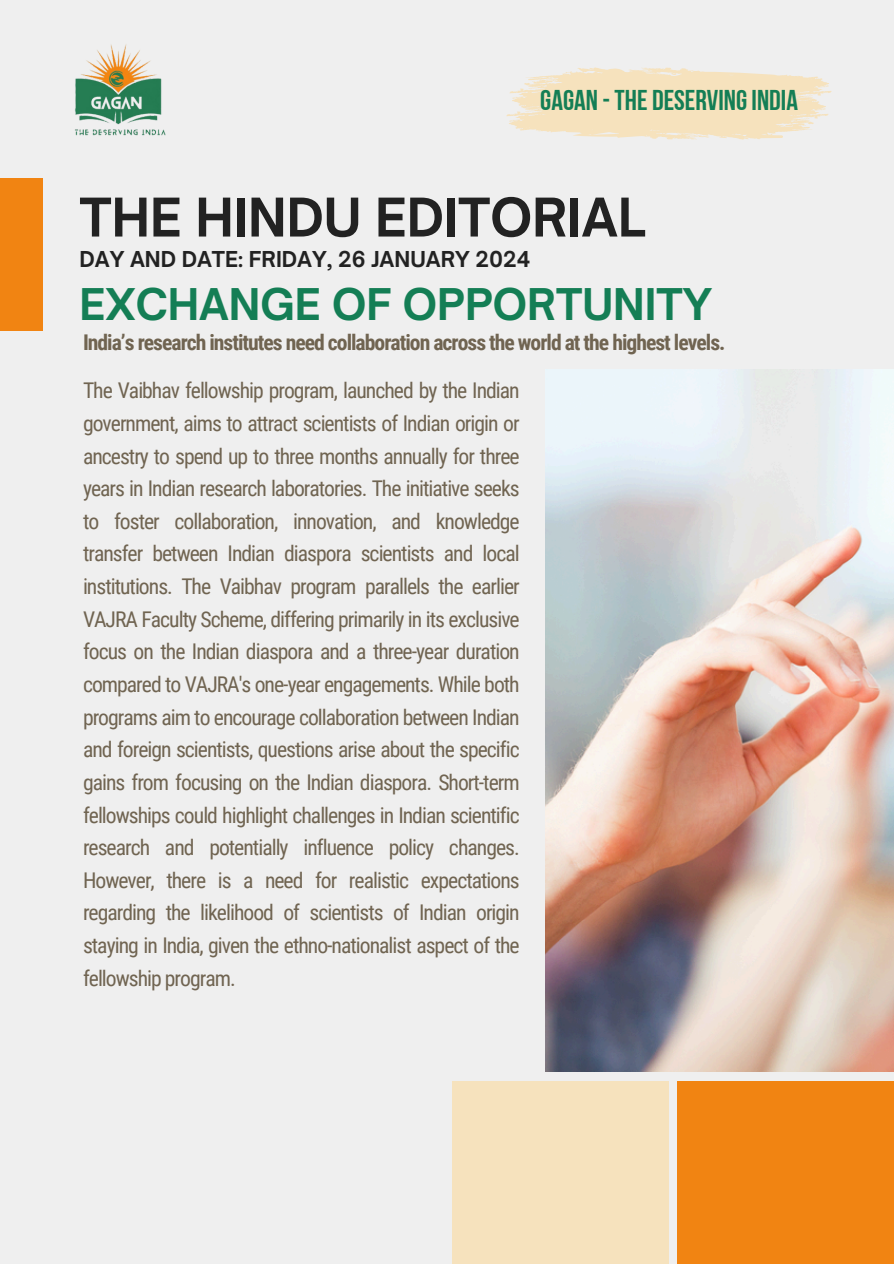
<style>
.page{position:relative;width:894px;height:1264px;background:#fff}
.page>*{position:absolute;margin:0;border:0;box-sizing:border-box;transform-origin:0 0}
.t1{font:700 51px "Open Sauce One";color:#222}
.t2{font:700 41.85px "Open Sauce One";color:#147e55}
.t3{font:28.5px "Bebas Neue Cyrillic";color:#147e55}
.t4{font:21.6px/32.7px "Roboto Condensed";letter-spacing:-.045em;color:#706451;text-align:justify}
.t5{font:700 21.6px "Roboto Condensed";letter-spacing:-.045em;color:#706451}
.t6{font:700 21px "Open Sauce One";color:#222}
</style>
<div class="page">
<div style="left:0;top:0;width:893px;height:1263px;background:#efefef"></div>
<img style="left:75px;top:44px;width:91px;height:92px">
<svg style="left:506px;top:67px;width:325px;height:73px"></svg>
<div style="left:0;top:178px;width:43px;height:152px;background:#f18412"></div>
<div style="left:452px;top:1080px;width:216px;height:183px;background:#f6e2bd"></div>
<div style="left:676px;top:1080px;width:217px;height:183px;background:#f18412"></div>
<img style="left:545px;top:370px;width:348px;height:701px">
<h5 class="t3" style="left:540px;top:88px;width:259px">GAGAN -THE DESERVINGINDIA</h5>
<p class="t1" style="left:79px;top:185px;width:567px">THE HINDU EDITORIAL</p>
<h1 class="t6" style="left:79px;top:246px;width:452px">DAY AND DATE: FRIDAY, 26 JANUARY 2024</h1>
<h2 class="t2" style="left:79px;top:278px;width:634px">EXCHANGE OF OPPORTUNITY</h2>
<p class="t5" style="left:83px;top:330px;width:643px">India’s research institutes need collaboration across the world at the highest levels.</p>
<p class="t4" style="left:83px;top:374px;width:438px">The Vaibhav fellowship program, launched by the Indian government, aims to attract scientists of Indian origin or ancestry to spend up to three months annually for three years in Indian research laboratories. The initiative seeks to foster collaboration, innovation, and knowledge transfer between Indian diaspora scientists and local institutions. The Vaibhav program parallels the earlier VAJRA Faculty Scheme, differing primarily in its exclusive focus on the Indian diaspora and a three-year duration compared to VAJRA's one-year engagements. While both programs aim to encourage collaboration between Indian and foreign scientists, questions arise about the specific gains from focusing on the Indian diaspora. Short-term fellowships could highlight challenges in Indian scientific research and potentially influence policy changes.<br>However, there is a need for realistic expectations regarding the likelihood of scientists of Indian origin staying in India, given the ethno-nationalist aspect of the fellowship program.</p>
</div>
